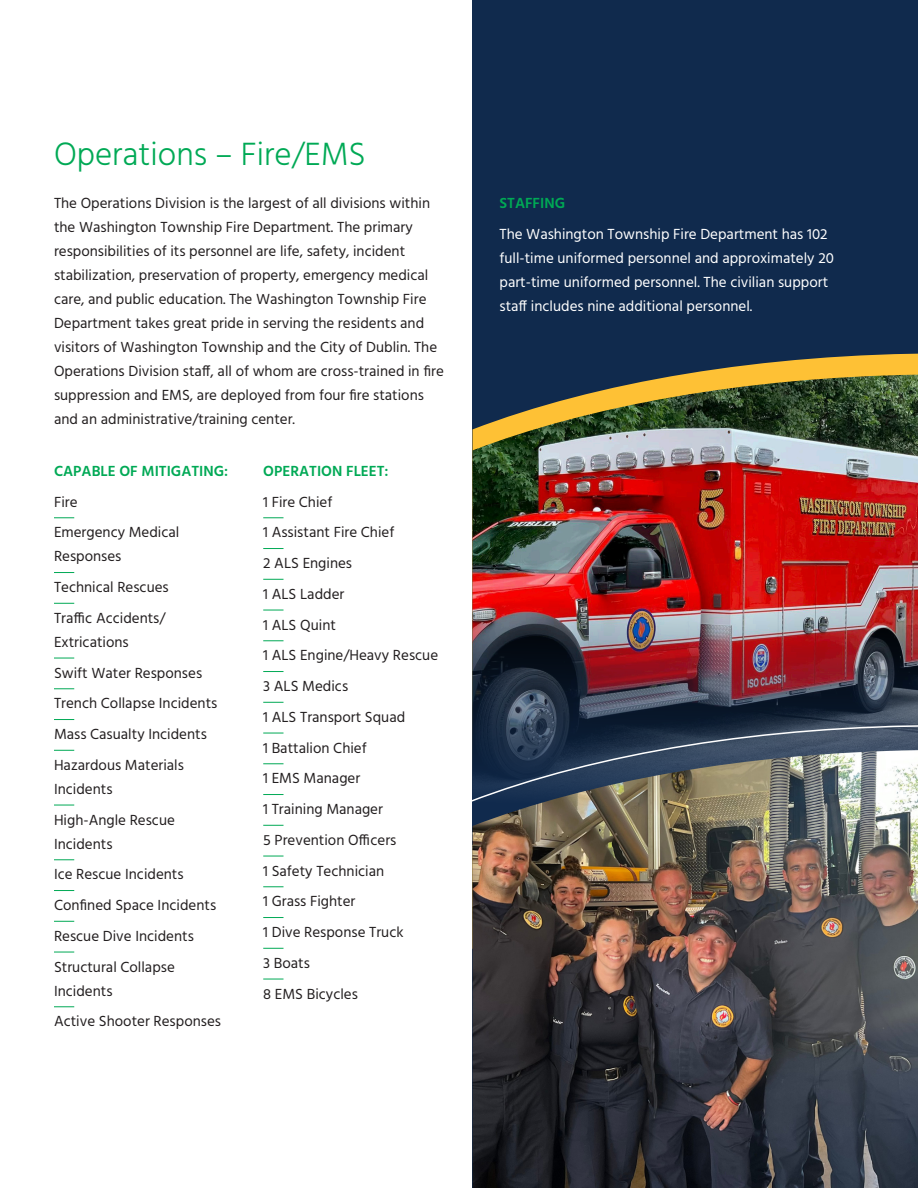
<style>
.page{position:relative;width:918px;height:1188px;background:#fff}
.page>*{position:absolute;margin:0;border:0;box-sizing:border-box;transform-origin:0 0}
.PAGE_HEADLINE_GRN{font:300 33px "Hind";color:#00a955}
.Body_Copy_Para{font:15px/24px "Hind";color:#231f20}
.Body_Copy_Para-2{font:15px/24px "Hind";color:#fff}
.Body_Copy_Para-3{font:600 15px "Hind";color:#00a955}
</style>
<div class="page">
<div style="left:472px;top:0;width:446px;height:1188px;background:#102a4d"></div>
<svg style="left:679px;top:353px;width:239px;height:22px;fill:#fec135"></svg>
<svg style="left:54px;top:517px;width:20px;height:1px"></svg>
<svg style="left:54px;top:572px;width:20px;height:1px"></svg>
<svg style="left:54px;top:603px;width:20px;height:1px"></svg>
<svg style="left:54px;top:658px;width:20px;height:1px"></svg>
<svg style="left:54px;top:688px;width:20px;height:1px"></svg>
<svg style="left:54px;top:719px;width:20px;height:1px"></svg>
<svg style="left:54px;top:750px;width:20px;height:1px"></svg>
<svg style="left:54px;top:805px;width:20px;height:1px"></svg>
<svg style="left:54px;top:859px;width:20px;height:1px"></svg>
<svg style="left:54px;top:890px;width:20px;height:1px"></svg>
<svg style="left:54px;top:921px;width:20px;height:1px"></svg>
<svg style="left:54px;top:952px;width:20px;height:1px"></svg>
<svg style="left:54px;top:1006px;width:20px;height:1px"></svg>
<svg style="left:263px;top:517px;width:21px;height:1px"></svg>
<svg style="left:263px;top:548px;width:21px;height:1px"></svg>
<svg style="left:263px;top:579px;width:21px;height:1px"></svg>
<svg style="left:263px;top:610px;width:21px;height:1px"></svg>
<svg style="left:263px;top:640px;width:21px;height:1px"></svg>
<svg style="left:263px;top:671px;width:21px;height:1px"></svg>
<svg style="left:263px;top:702px;width:21px;height:1px"></svg>
<svg style="left:263px;top:733px;width:21px;height:1px"></svg>
<svg style="left:263px;top:763px;width:21px;height:1px"></svg>
<svg style="left:263px;top:794px;width:21px;height:1px"></svg>
<svg style="left:263px;top:825px;width:21px;height:1px"></svg>
<svg style="left:263px;top:856px;width:21px;height:1px"></svg>
<svg style="left:263px;top:886px;width:21px;height:1px"></svg>
<svg style="left:263px;top:917px;width:21px;height:1px"></svg>
<svg style="left:263px;top:948px;width:21px;height:1px"></svg>
<svg style="left:263px;top:979px;width:21px;height:1px"></svg>
<img style="left:472px;top:375px;width:446px;height:190px">
<img style="left:472px;top:565px;width:446px;height:159px">
<img style="left:472px;top:724px;width:446px;height:464px">
<p class="PAGE_HEADLINE_GRN" style="left:54px;top:133px;width:314px">Operations – Fire/EMS</p>
<p class="Body_Copy_Para" style="left:54px;top:192px;width:391px">The Operations Division is the largest of all divisions within the Washington Township Fire Department. The primary responsibilities of its personnel are life, safety, incident stabilization, preservation of property, emergency medical care, and public education. The Washington Township Fire Department takes great pride in serving the residents and visitors of Washington Township and the City of Dublin. The Operations Division staff, all of whom are cross-trained in fire suppression and EMS, are deployed from four fire stations and an administrative/training center.</p>
<p class="Body_Copy_Para-3" style="left:54px;top:460px;width:176px">CAPABLE OF MITIGATING:</p>
<p class="Body_Copy_Para" style="left:54px;top:490px;width:25px">Fire</p>
<p class="Body_Copy_Para" style="left:54px;top:521px;width:127px">Emergency Medical<br>Responses</p>
<p class="Body_Copy_Para" style="left:54px;top:576px;width:116px">Technical Rescues</p>
<p class="Body_Copy_Para" style="left:54px;top:607px;width:113px">Traffic Accidents/<br>Extrications</p>
<p class="Body_Copy_Para" style="left:54px;top:661px;width:150px">Swift Water Responses</p>
<p class="Body_Copy_Para" style="left:54px;top:692px;width:165px">Trench Collapse Incidents</p>
<p class="Body_Copy_Para" style="left:54px;top:723px;width:154px">Mass Casualty Incidents</p>
<p class="Body_Copy_Para" style="left:54px;top:754px;width:132px">Hazardous Materials<br>Incidents</p>
<p class="Body_Copy_Para" style="left:54px;top:808px;width:122px">High-Angle Rescue<br>Incidents</p>
<p class="Body_Copy_Para" style="left:54px;top:863px;width:131px">Ice Rescue Incidents</p>
<p class="Body_Copy_Para" style="left:54px;top:894px;width:164px">Confined Space Incidents</p>
<p class="Body_Copy_Para" style="left:54px;top:925px;width:141px">Rescue Dive Incidents</p>
<p class="Body_Copy_Para" style="left:54px;top:955px;width:122px">Structural Collapse<br>Incidents</p>
<p class="Body_Copy_Para" style="left:54px;top:1010px;width:169px">Active Shooter Responses</p>
<p class="Body_Copy_Para-3" style="left:263px;top:460px;width:127px">OPERATION FLEET:</p>
<p class="Body_Copy_Para" style="left:263px;top:490px;width:71px">1 Fire Chief</p>
<p class="Body_Copy_Para" style="left:263px;top:521px;width:133px">1 Assistant Fire Chief</p>
<p class="Body_Copy_Para" style="left:263px;top:552px;width:90px">2 ALS Engines</p>
<p class="Body_Copy_Para" style="left:263px;top:583px;width:83px">1 ALS Ladder</p>
<p class="Body_Copy_Para" style="left:263px;top:613px;width:74px">1 ALS Quint</p>
<p class="Body_Copy_Para" style="left:263px;top:644px;width:176px">1 ALS Engine/Heavy Rescue</p>
<p class="Body_Copy_Para" style="left:263px;top:675px;width:86px">3 ALS Medics</p>
<p class="Body_Copy_Para" style="left:263px;top:706px;width:144px">1 ALS Transport Squad</p>
<p class="Body_Copy_Para" style="left:263px;top:736px;width:105px">1 Battalion Chief</p>
<p class="Body_Copy_Para" style="left:263px;top:767px;width:99px">1 EMS Manager</p>
<p class="Body_Copy_Para" style="left:263px;top:798px;width:121px">1 Training Manager</p>
<p class="Body_Copy_Para" style="left:263px;top:829px;width:135px">5 Prevention Officers</p>
<p class="Body_Copy_Para" style="left:263px;top:859px;width:122px">1 Safety Technician</p>
<p class="Body_Copy_Para" style="left:263px;top:890px;width:94px">1 Grass Fighter</p>
<p class="Body_Copy_Para" style="left:263px;top:921px;width:142px">1 Dive Response Truck</p>
<p class="Body_Copy_Para" style="left:263px;top:952px;width:48px">3 Boats</p>
<p class="Body_Copy_Para" style="left:263px;top:982px;width:96px">8 EMS Bicycles</p>
<p class="Body_Copy_Para-3" style="left:500px;top:193px;width:67px">STAFFING</p>
<p class="Body_Copy_Para-2" style="left:500px;top:223px;width:336px">The Washington Township Fire Department has 102 full-time uniformed personnel and approximately 20 part-time uniformed personnel. The civilian support staff includes nine additional personnel.</p>
</div>
